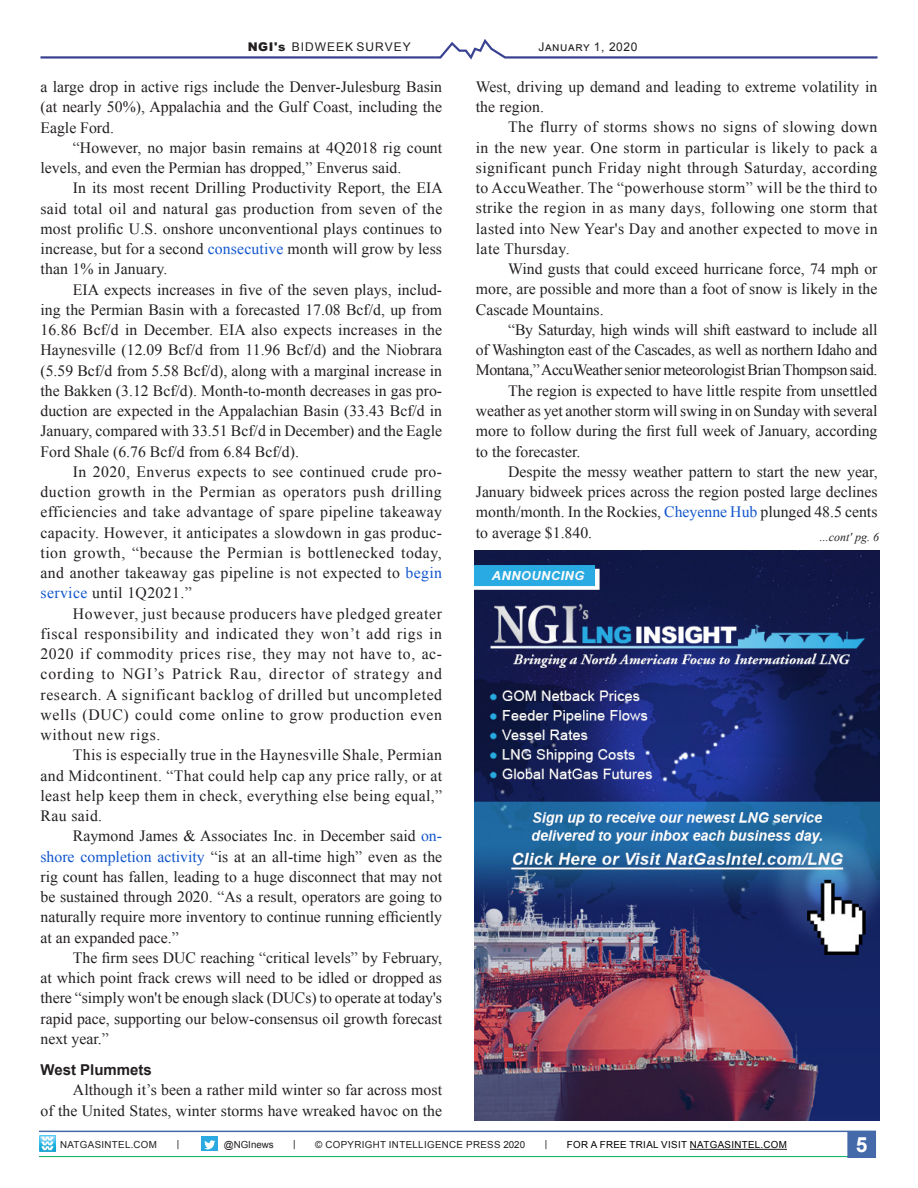
<style>
.page{position:relative;width:918px;height:1188px;background:#fff}
.page>*{position:absolute;margin:0;border:0;box-sizing:border-box;transform-origin:0 0}
.t1{font:700 21px "Arial";color:#fff}
.t2{font:15.75px/20.2px "Times New Roman";color:#231f20;text-align:justify}
.t3{font:15.75px "Times New Roman";letter-spacing:-.025em;color:#231f20}
.t4{font:700 15px "Arial";color:#231f20}
.t5{font:12px "Arial";letter-spacing:.075em;color:#231f20}
.t6{font:12px "Arial";letter-spacing:.05em;color:#231f20}
.t7{font:italic 12px "Times New Roman";color:#231f20}
.t8{font:9.75px "Arial";letter-spacing:.035em;color:#231f20}
.t9{font:9.75px "Arial";letter-spacing:.035em;color:#000}
.t10{font:9.75px "Arial";color:#231f20}
.s1{font-weight:900}
.s2{color:#15c}
</style>
<div class="page">
<svg style="left:40px;top:39px;width:838px;height:21px"></svg>
<hr style="left:39px;top:1131px;width:837px;height:1px;background:#446aaa">
<hr style="left:39px;top:1156px;width:837px;height:1px;background:#00af5a">
<hr style="left:690px;top:1149px;width:97px;height:1px;background:#231f20">
<img style="left:39px;top:1135px;width:16px;height:16px">
<div style="left:201px;top:1137px;width:17px;height:14px;background:#2aaae1"></div>
<svg style="left:204px;top:1140px;width:11px;height:9px"></svg>
<div style="left:848px;top:1132px;width:27px;height:25px;background:#446aaa"></div>
<div style="left:847px;top:1131px;width:29px;height:27px;border:2px solid #446aaa"></div>
<img style="left:474px;top:550px;width:405px;height:570px">
<p class="t5" style="left:248px;top:38px;width:165px"><span class="s1">NGI's</span> BIDWEEK SURVEY</p>
<p class="t6" style="left:538px;top:38px;width:101px">January 1, 2020</p>
<p class="t2" style="left:40px;top:76px;width:403px">a large drop in active rigs include the Denver-Julesburg Basin (at nearly 50%), Appalachia and the Gulf Coast, including the Eagle Ford.</p>
<p class="t2" style="left:40px;top:137px;width:403px;text-indent:32px">“However, no major basin remains at 4Q2018 rig count levels, and even the Permian has dropped,” Enverus said.</p>
<p class="t2" style="left:40px;top:177px;width:404px;text-indent:32px">In its most recent Drilling Productivity Report, the EIA said total oil and natural gas production from seven of the most prolific U.S. onshore unconventional plays continues to increase, but for a second <span class="s2">consecutive</span> month will grow by less than 1% in January.</p>
<p class="t2" style="left:40px;top:279px;width:403px;text-indent:32px">EIA expects increases in five of the seven plays, includ&shy;ing the Permian Basin with a forecasted 17.08 Bcf/d, up from 16.86 Bcf/d in December. EIA also expects increases in the Haynesville (12.09 Bcf/d from 11.96 Bcf/d) and the Niobrara (5.59 Bcf/d from 5.58 Bcf/d), along with a marginal increase in the Bakken (3.12 Bcf/d). Month-to-month decreases in gas pro&shy;duction are expected in the Appalachian Basin (33.43 Bcf/d in January, compared with 33.51 Bcf/d in December) and the Eagle Ford Shale (6.76 Bcf/d from 6.84 Bcf/d).</p>
<p class="t2" style="left:40px;top:461px;width:403px;text-indent:32px">In 2020, Enverus expects to see continued crude pro&shy;duction growth in the Permian as operators push drilling efficiencies and take advantage of spare pipeline takeaway capacity. However, it anticipates a slowdown in gas produc&shy;tion growth, “because the Permian is bottlenecked today, and another takeaway gas pipeline is not expected to <span class="s2">begin service</span> until 1Q2021.”</p>
<p class="t2" style="left:40px;top:603px;width:403px;text-indent:32px">However, just because producers have pledged greater fiscal responsibility and indicated they won’t add rigs in 2020 if commodity prices rise, they may not have to, ac&shy;cording to NGI’s Patrick Rau, director of strategy and research. A significant backlog of drilled but uncompleted wells (DUC) could come online to grow production even without new rigs.</p>
<p class="t2" style="left:40px;top:745px;width:403px;text-indent:32px">This is especially true in the Haynesville Shale, Permian and Midcontinent. “That could help cap any price rally, or at least help keep them in check, everything else being equal,” Rau said.</p>
<p class="t2" style="left:40px;top:826px;width:403px;text-indent:32px">Raymond James &amp; Associates Inc. in December said <span class="s2">on&shy;shore completion activity</span> “is at an all-time high” even as the rig count has fallen, leading to a huge disconnect that may not be sustained through 2020. “As a result, operators are going to naturally require more inventory to continue running efficiently at an expanded pace.”</p>
<p class="t2" style="left:40px;top:947px;width:403px;text-indent:32px">The firm sees DUC reaching “critical levels” by February, at which point frack crews will need to be idled or dropped as there “simply won't be enough slack (DUCs) to operate at today's rapid pace, supporting our below-consensus oil growth forecast next year.”</p>
<p class="t4" style="left:40px;top:1059px;width:113px">West Plummets</p>
<p class="t2" style="left:41px;top:1080px;width:403px;text-align:right">Although it’s been a rather mild winter so far across most<br>of the United States, winter storms have wreaked havoc on the</p>
<p class="t2" style="left:476px;top:76px;width:403px">West, driving up demand and leading to extreme volatility in the region.</p>
<p class="t2" style="left:476px;top:117px;width:403px;text-indent:32px">The flurry of storms shows no signs of slowing down in the new year. One storm in particular is likely to pack a significant punch Friday night through Saturday, according to AccuWeather. The “powerhouse storm” will be the third to strike the region in as many days, following one storm that lasted into New Year's Day and another expected to move in late Thursday.</p>
<p class="t2" style="left:476px;top:258px;width:403px;text-indent:32px">Wind gusts that could exceed hurricane force, 74 mph or more, are possible and more than a foot of snow is likely in the Cascade Mountains.</p>
<p class="t2" style="left:508px;top:319px;width:371px">“By Saturday, high winds will shift eastward to include all</p>
<p class="t2" style="left:476px;top:339px;width:403px">of Washington east of the Cascades, as well as northern Idaho and</p>
<p class="t3" style="left:476px;top:359px;width:403px">Montana,” AccuWeather senior meteorologist Brian Thompson said.</p>
<p class="t2" style="left:508px;top:380px;width:371px">The region is expected to have little respite from unsettled</p>
<p class="t2" style="left:476px;top:400px;width:403px">weather as yet another storm will swing in on Sunday with several</p>
<p class="t2" style="left:476px;top:420px;width:403px">more to follow during the first full week of January, according</p>
<p class="t2" style="left:476px;top:441px;width:106px">to the forecaster.</p>
<p class="t2" style="left:508px;top:461px;width:371px">Despite the messy weather pattern to start the new year,</p>
<p class="t2" style="left:476px;top:481px;width:403px">January bidweek prices across the region posted large declines</p>
<p class="t2" style="left:476px;top:501px;width:403px">month/month. In the Rockies, <span class="s2">Cheyenne Hub</span> plunged 48.5 cents</p>
<p class="t2" style="left:476px;top:522px;width:118px">to average $1.840.</p>
<p class="t7" style="left:820px;top:529px;width:61px">...cont' pg. 6</p>
<p class="t8" style="left:60px;top:1138px;width:98px">NATGASINTEL.COM</p>
<p class="t8" style="left:177px;top:1137px;width:4px">|</p>
<p class="t10" style="left:224px;top:1138px;width:51px">@NGInews</p>
<p class="t8" style="left:293px;top:1137px;width:4px">|</p>
<p class="t8" style="left:315px;top:1138px;width:211px">© COPYRIGHT INTELLIGENCE PRESS 2020</p>
<p class="t8" style="left:545px;top:1137px;width:4px">|</p>
<p class="t9" style="left:567px;top:1138px;width:221px">FOR A FREE TRIAL VISIT NATGASINTEL.COM</p>
<h1 class="t1" style="left:856px;top:1129px;width:13px">5</h1>
</div>
